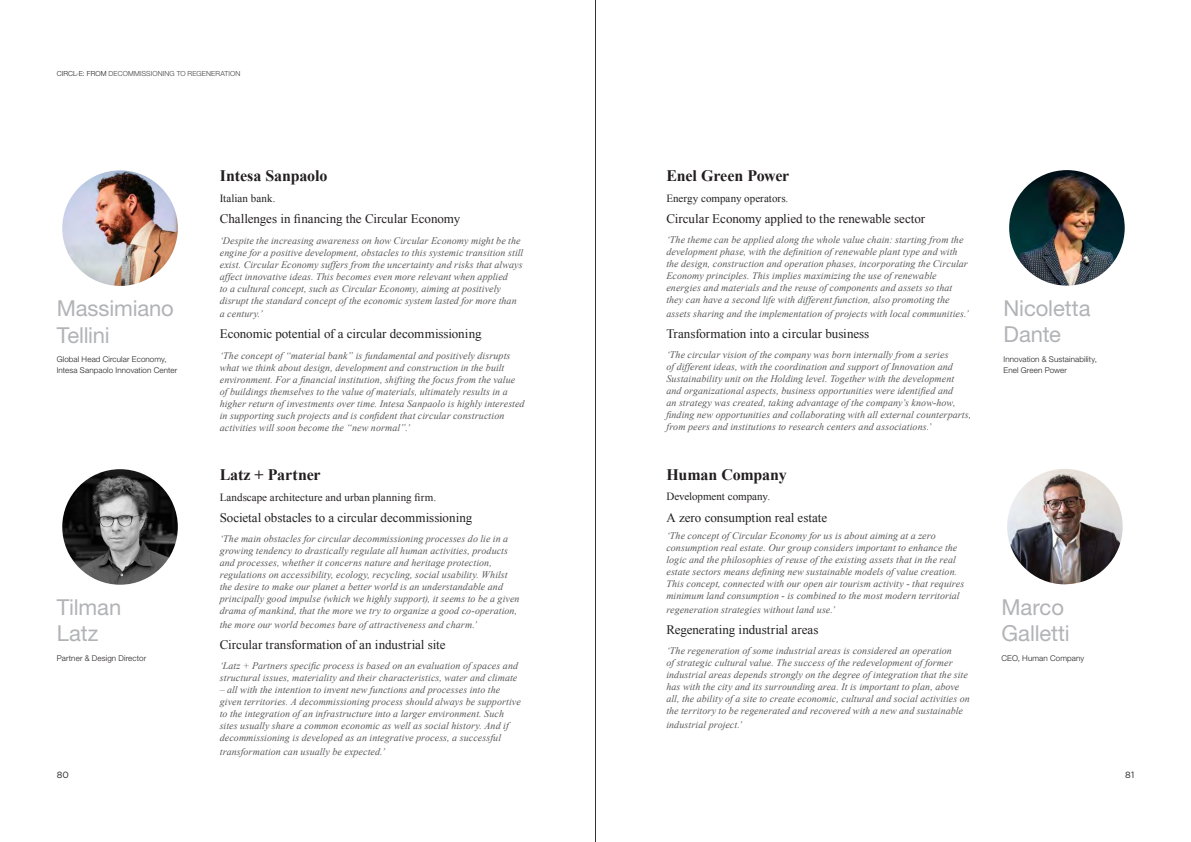
<style>
.page{position:relative;width:1191px;height:842px;background:#fff}
.page>*{position:absolute;margin:0;border:0;box-sizing:border-box;transform-origin:0 0}
.t1{font:22px/26.4px "Helvetica Neue LT Std";letter-spacing:-.005em;color:#b2b3b7}
.t2{font:700 16px "Times New Roman";letter-spacing:-.01em;color:#231f20}
.t3{font:13px "Times New Roman";color:#231f20}
.t4{font:11px "Times New Roman";color:#231f20}
.t5{font:italic 10px/12px "Times New Roman";letter-spacing:.005em;color:#57585a}
.t6{font:9px "Gotham Rounded";color:#231f20}
.t7{font:300 8px/11px "Helvetica Neue LT Std";letter-spacing:.015em;color:#231f20}
.t8{font:300 7px "Helvetica Neue LT Std";letter-spacing:.015em;color:#3e3e3f}
.s1{color:#231f20}
</style>
<div class="page">
<hr style="left:595px;top:0;width:1px;height:842px;background:#231f20">
<img style="left:1009px;top:170px;width:115px;height:116px;border-radius:58px">
<img style="left:1007px;top:469px;width:115px;height:115px;border-radius:58px">
<img style="left:62px;top:170px;width:116px;height:116px;border-radius:58px">
<img style="left:62px;top:469px;width:116px;height:116px;border-radius:58px">
<p class="t8" style="left:57px;top:69px;width:185px"><span class="s1">CIRCL-E: FROM</span> DECOMMISSIONING TO REGENERATION</p>
<h1 class="t1" style="left:57px;top:295px;width:119px">Massimiano<br>Tellini</h1>
<p class="t7" style="left:57px;top:354px;width:122px">Global Head Circular Economy,<br>Intesa Sanpaolo Innovation Center</p>
<h1 class="t1" style="left:57px;top:594px;width:66px">Tilman<br>Latz</h1>
<p class="t7" style="left:57px;top:653px;width:91px">Partner &amp; Design Director</p>
<h2 class="t2" style="left:220px;top:165px;width:109px">Intesa Sanpaolo</h2>
<p class="t4" style="left:220px;top:191px;width:57px">Italian bank.</p>
<h3 class="t3" style="left:220px;top:210px;width:242px">Challenges in financing the Circular Economy</h3>
<p class="t5" style="left:220px;top:234px;width:305px">‘Despite the increasing awareness on how Circular Economy might be the engine for a positive development, obstacles to this systemic transition still exist. Circular Economy suffers from the uncertainty and risks that always affect innovative ideas. This becomes even more relevant when applied<br>to a cultural concept, such as Circular Economy, aiming at positively disrupt the standard concept of the economic system lasted for more than</p>
<p class="t5" style="left:220px;top:307px;width:44px">a century.’</p>
<h3 class="t3" style="left:220px;top:325px;width:263px">Economic potential of a circular decommissioning</h3>
<p class="t5" style="left:220px;top:349px;width:306px">‘The concept of “material bank” is fundamental and positively disrupts what we think about design, development and construction in the built environment. For a financial institution, shifting the focus from the value of buildings themselves to the value of materials, ultimately results in a higher return of investments over time. Intesa Sanpaolo is highly interested in supporting such projects and is confident that circular construction activities will soon become the “new normal”.’</p>
<h2 class="t2" style="left:220px;top:464px;width:102px">Latz + Partner</h2>
<p class="t4" style="left:220px;top:490px;width:218px">Landscape architecture and urban planning firm.</p>
<h3 class="t3" style="left:220px;top:509px;width:254px">Societal obstacles to a circular decommissioning</h3>
<p class="t5" style="left:220px;top:533px;width:301px">‘The main obstacles for circular decommissioning processes do lie in a growing tendency to drastically regulate all human activities, products and processes, whether it concerns nature and heritage protection, regulations on accessibility, ecology, recycling, social usability. Whilst the desire to make our planet a better world is an understandable and principally good impulse (which we highly support), it seems to be a given drama of mankind, that the more we try to organize a good co-operation,</p>
<p class="t5" style="left:220px;top:618px;width:259px">the more our world becomes bare of attractiveness and charm.’</p>
<h3 class="t3" style="left:220px;top:636px;width:227px">Circular transformation of an industrial site</h3>
<p class="t5" style="left:220px;top:660px;width:300px">‘Latz + Partners specific process is based on an evaluation of spaces and structural issues, materiality and their characteristics, water and climate</p>
<p class="t5" style="left:220px;top:684px;width:302px">– all with the intention to invent new functions and processes into the given territories. A decommissioning process should always be supportive to the integration of an infrastructure into a larger environment. Such sites usually share a common economic as well as social history. And if decommissioning is developed as an integrative process, a successful</p>
<p class="t5" style="left:220px;top:745px;width:167px">transformation can usually be expected.’</p>
<h2 class="t2" style="left:666px;top:164px;width:124px">Enel Green Power</h2>
<p class="t4" style="left:666px;top:191px;width:123px">Energy company operators.</p>
<h3 class="t3" style="left:666px;top:210px;width:260px">Circular Economy applied to the renewable sector</h3>
<p class="t5" style="left:666px;top:234px;width:303px">‘The theme can be applied along the whole value chain: starting from the development phase, with the definition of renewable plant type and with the design, construction and operation phases, incorporating the Circular Economy principles. This implies maximizing the use of renewable energies and materials and the reuse of components and assets so that they can have a second life with different function, also promoting the</p>
<p class="t5" style="left:666px;top:307px;width:304px">assets sharing and the implementation of projects with local communities.’</p>
<h3 class="t3" style="left:666px;top:325px;width:204px">Transformation into a circular business</h3>
<p class="t5" style="left:666px;top:349px;width:306px">‘The circular vision of the company was born internally from a series<br>of different ideas, with the coordination and support of Innovation and Sustainability unit on the Holding level. Together with the development and organizational aspects, business opportunities were identified and<br>an strategy was created, taking advantage of the company’s know-how, finding new opportunities and collaborating with all external counterparts, from peers and institutions to research centers and associations.’</p>
<h2 class="t2" style="left:666px;top:463px;width:122px">Human Company</h2>
<p class="t4" style="left:666px;top:489px;width:105px">Development company.</p>
<h3 class="t3" style="left:666px;top:509px;width:162px">A zero consumption real estate</h3>
<p class="t5" style="left:666px;top:530px;width:299px">‘The concept of Circular Economy for us is about aiming at a zero consumption real estate. Our group considers important to enhance the logic and the philosophies of reuse of the existing assets that in the real estate sectors means defining new sustainable models of value creation.<br>This concept, connected with our open air tourism activity - that requires minimum land consumption - is combined to the most modern territorial</p>
<p class="t5" style="left:666px;top:603px;width:170px">regeneration strategies without land use.’</p>
<h3 class="t3" style="left:666px;top:621px;width:154px">Regenerating industrial areas</h3>
<p class="t5" style="left:666px;top:645px;width:305px">‘The regeneration of some industrial areas is considered an operation<br>of strategic cultural value. The success of the redevelopment of former industrial areas depends strongly on the degree of integration that the site has with the city and its surrounding area. It is important to plan, above all, the ability of a site to create economic, cultural and social activities on the territory to be regenerated and recovered with a new and sustainable</p>
<p class="t5" style="left:666px;top:718px;width:77px">industrial project.’</p>
<h1 class="t1" style="left:1003px;top:295px;width:88px">Nicoletta<br>Dante</h1>
<p class="t7" style="left:1003px;top:354px;width:95px">Innovation &amp; Sustainability,<br>Enel Green Power</p>
<h1 class="t1" style="left:1001px;top:593px;width:70px">Marco<br>Galletti</h1>
<p class="t7" style="left:1001px;top:652px;width:84px">CEO, Human Company</p>
<p class="t6" style="left:57px;top:769px;width:14px">80</p>
<p class="t6" style="left:1125px;top:769px;width:11px">81</p>
</div>
